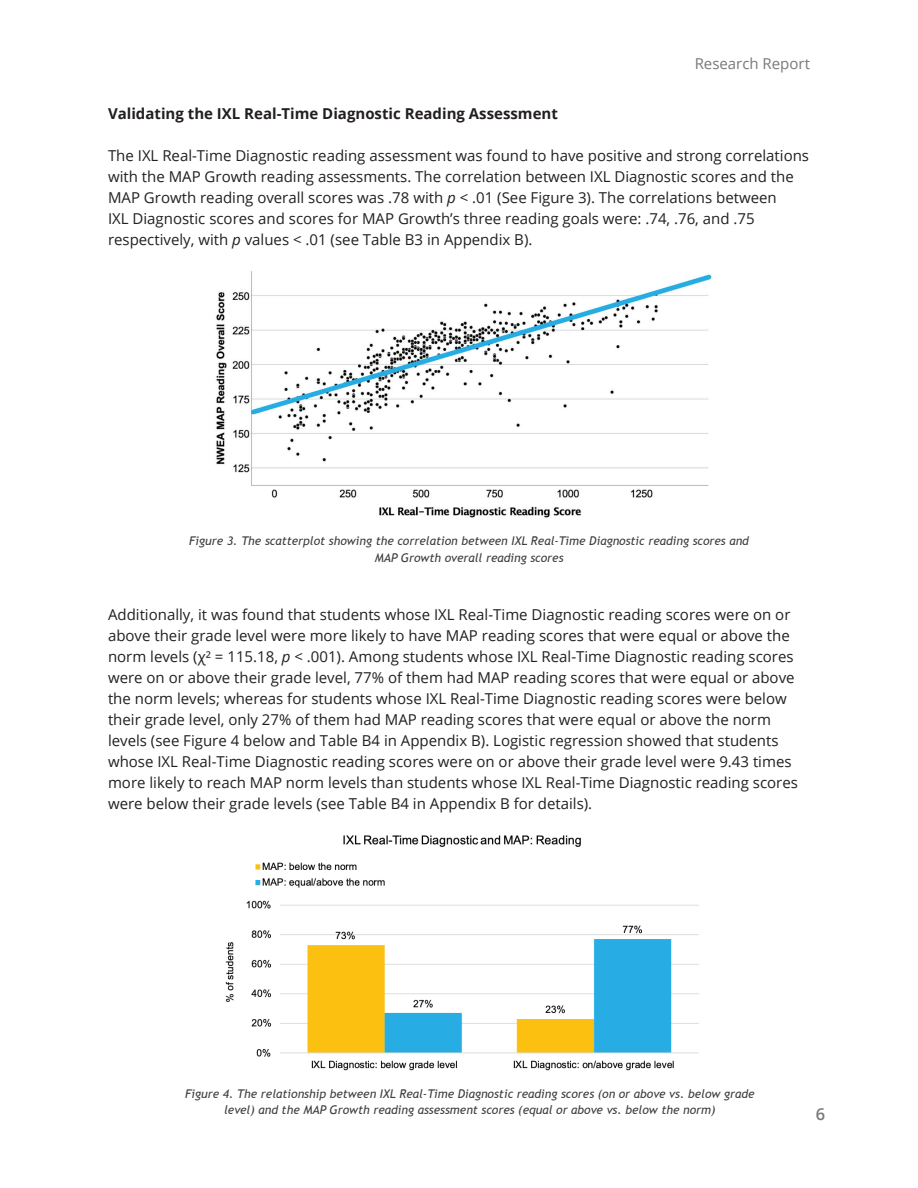
<style>
.page{position:relative;width:918px;height:1188px;background:#fff}
.page>*{position:absolute;margin:0;border:0;box-sizing:border-box;transform-origin:0 0}
.t1{font:600 16.5px "Open Sans";color:#78797c}
.t2{font:15px/21px "Open Sans";color:#231f20}
.t3{font:700 15px "Open Sans";color:#231f20}
.t4{font:15px "Open Sans";color:#78797c}
.t5{font:italic 12px/16.5px "Trebuchet MS";color:#3e3e3f;text-align:center}
.s1{font-style:italic}
</style>
<div class="page">
<img style="left:216px;top:271px;width:496px;height:247px">
<img style="left:225px;top:835px;width:474px;height:236px">
<p class="t4" style="left:695px;top:53px;width:117px">Research Report</p>
<p class="t3" style="left:108px;top:103px;width:451px">Validating the IXL Real-Time Diagnostic Reading Assessment</p>
<p class="t2" style="left:108px;top:145px;width:703px">The IXL Real-Time Diagnostic reading assessment was found to have positive and strong correlations with the MAP Growth reading assessments. The correlation between IXL Diagnostic scores and the MAP Growth reading overall scores was .78 with <span class="s1">p</span> &lt; .01 (See Figure 3). The correlations between<br>IXL Diagnostic scores and scores for MAP Growth’s three reading goals were: .74, .76, and .75 respectively, with <span class="s1">p</span> values &lt; .01 (see Table B3 in Appendix B).</p>
<p class="t5" style="left:189px;top:533px;width:561px">Figure 3. The scatterplot showing the correlation between IXL Real-Time Diagnostic reading scores and<br>MAP Growth overall reading scores</p>
<p class="t2" style="left:108px;top:604px;width:691px">Additionally, it was found that students whose IXL Real-Time Diagnostic reading scores were on or above their grade level were more likely to have MAP reading scores that were equal or above the norm levels (χ² = 115.18, <span class="s1">p</span> &lt; .001). Among students whose IXL Real-Time Diagnostic reading scores were on or above their grade level, 77% of them had MAP reading scores that were equal or above the norm levels; whereas for students whose IXL Real-Time Diagnostic reading scores were below their grade level, only 27% of them had MAP reading scores that were equal or above the norm levels (see Figure 4 below and Table B4 in Appendix B). Logistic regression showed that students whose IXL Real-Time Diagnostic reading scores were on or above their grade level were 9.43 times more likely to reach MAP norm levels than students whose IXL Real-Time Diagnostic reading scores were below their grade levels (see Table B4 in Appendix B for details).</p>
<p class="t5" style="left:185px;top:1085px;width:571px">Figure 4. The relationship between IXL Real-Time Diagnostic reading scores (on or above vs. below grade level) and the MAP Growth reading assessment scores (equal or above vs. below the norm)</p>
<p class="t1" style="left:816px;top:1102px;width:11px">6</p>
</div>
